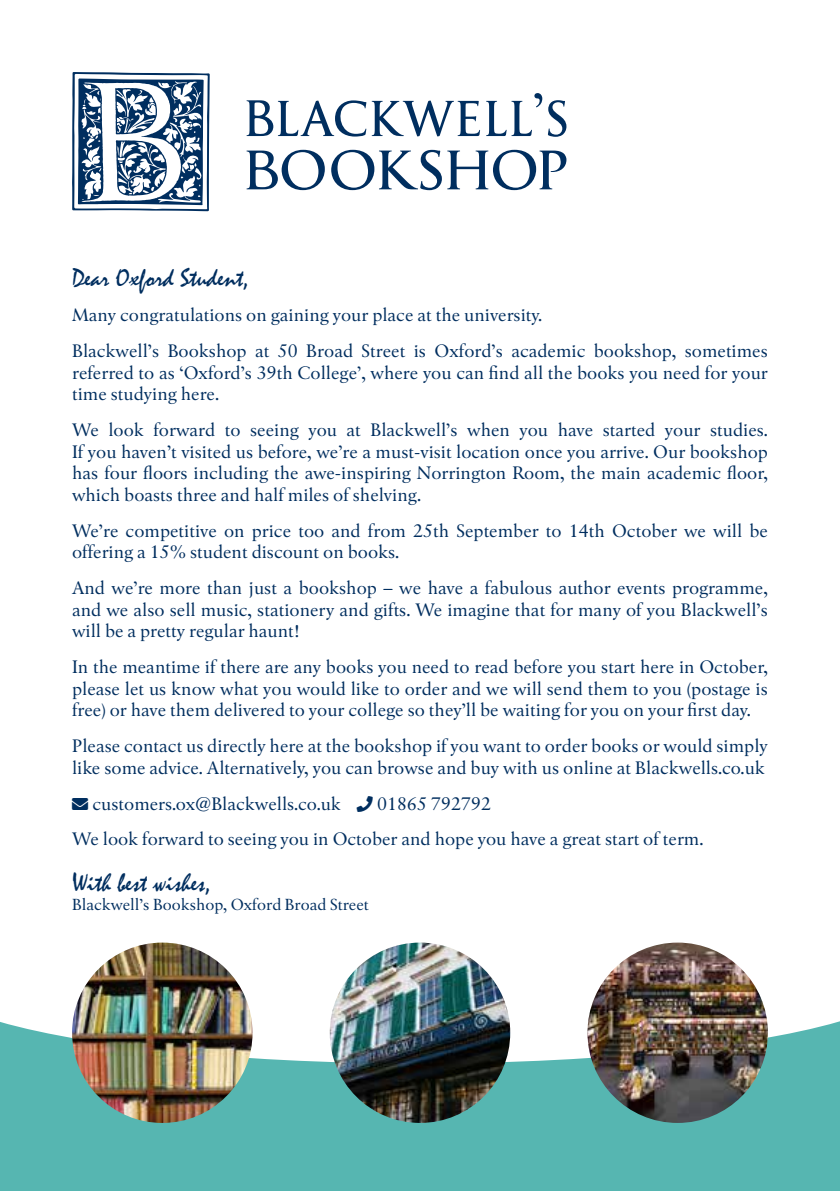
<style>
.page{position:relative;width:840px;height:1191px;background:#fff}
.page>*{position:absolute;margin:0;border:0;box-sizing:border-box;transform-origin:0 0}
.t1{font:26px "Mistral";color:#002e5f}
.t2{font:18px/21.6px "Blackwell";color:#002e5f}
.t3{font:16px "Blackwell";color:#002e5f}
</style>
<div class="page">
<svg style="left:0;top:1016px;width:839px;height:175px;background:#65bcb7"></svg>
<svg style="left:72px;top:72px;width:137px;height:139px"></svg>
<svg style="left:246px;top:100px;width:234px;height:37px"></svg>
<svg style="left:486px;top:93px;width:80px;height:44px"></svg>
<svg style="left:246px;top:150px;width:78px;height:40px"></svg>
<svg style="left:331px;top:150px;width:110px;height:40px"></svg>
<svg style="left:447px;top:150px;width:119px;height:40px"></svg>
<img style="left:72px;top:942px;width:180px;height:181px;border-radius:90px">
<img style="left:587px;top:942px;width:180px;height:181px;border-radius:90px">
<img style="left:329px;top:942px;width:181px;height:181px;border-radius:90px">
<h1 class="t1" style="left:72px;top:263px;width:178px">Dear Oxford Student,</h1>
<p class="t2" style="left:72px;top:297px;width:697px;line-height:35.8px">Many congratulations on gaining your place at the university.<br>Blackwell’s Bookshop at 50 Broad Street is Oxford’s academic bookshop, sometimes</p>
<p class="t2" style="left:72px;top:361px;width:696px">referred to as ‘Oxford’s 39th College’, where you can find all the books you need for your time studying here.</p>
<p class="t2" style="left:72px;top:419px;width:697px;text-align:justify">We look forward to seeing you at Blackwell’s when you have started your studies.<br>If you haven’t visited us before, we’re a must-visit location once you arrive. Our bookshop has four floors including the awe-inspiring Norrington Room, the main academic floor, which boasts three and half miles of shelving.</p>
<p class="t2" style="left:72px;top:519px;width:697px">We’re competitive on price too and from 25th September to 14th October we will be offering a 15% student discount on books.</p>
<p class="t2" style="left:72px;top:576px;width:697px;text-align:justify">And we’re more than just a bookshop – we have a fabulous author events programme, and we also sell music, stationery and gifts. We imagine that for many of you Blackwell’s will be a pretty regular haunt!</p>
<p class="t2" style="left:72px;top:655px;width:697px;text-align:justify">In the meantime if there are any books you need to read before you start here in October, please let us know what you would like to order and we will send them to you (postage is free) or have them delivered to your college so they’ll be waiting for you on your first day.</p>
<p class="t2" style="left:72px;top:734px;width:696px">Please contact us directly here at the bookshop if you want to order books or would simply like some advice. Alternatively, you can browse and buy with us online at Blackwells.co.uk</p>
<p class="t2" style="left:72px;top:785px;width:632px;line-height:35.8px">■❖●□ customers.ox@Blackwells.co.uk □■ 01865 792792<br>We look forward to seeing you in October and hope you have a great start of term.</p>
<h1 class="t1" style="left:72px;top:868px;width:140px">With best wishes,</h1>
<p class="t3" style="left:72px;top:894px;width:298px">Blackwell’s Bookshop, Oxford Broad Street</p>
</div>
